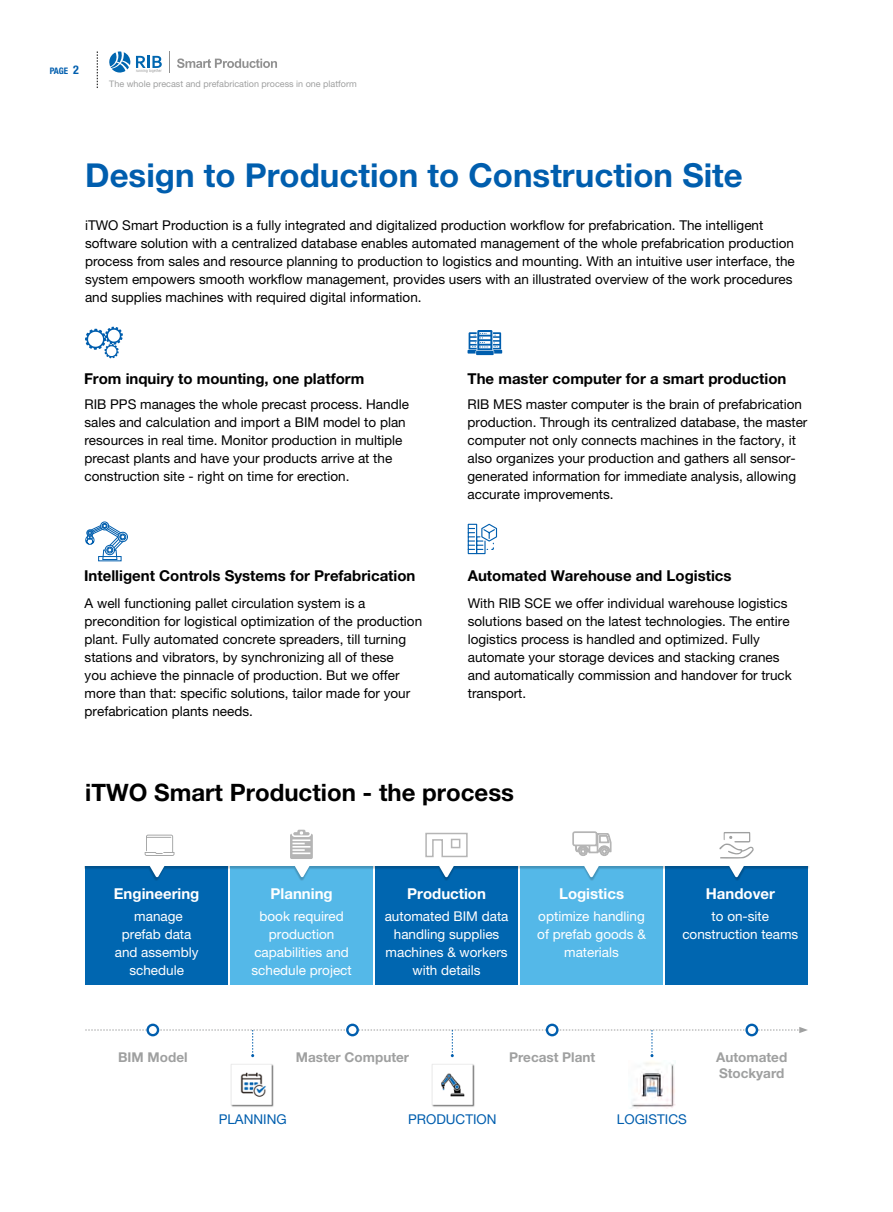
<style>
.page{position:relative;width:893px;height:1212px;background:#fff}
.page>*{position:absolute;margin:0;border:0;box-sizing:border-box;transform-origin:0 0}
.t1{font:700 33px "Helvetica Neue LT Pro";color:#005eae}
.t2{font:700 24px "Helvetica Neue LT Pro";color:#000}
.t3{font:700 15px "Helvetica Neue LT Pro";color:#000}
.t4{font:700 15px "Helvetica Neue LT Pro";color:#fff}
.t5{font:13.5px/18px "Helvetica Neue LT Pro";color:#000}
.t6{font:13.5px/18px "Helvetica Neue LT Pro";color:#fff;text-align:center}
.t7{font:700 13.5px/16.2px "Helvetica Neue LT Pro";color:#9fa0a0}
.t8{font:13.5px "Helvetica Neue LT Pro";color:#005eae}
.t9{font:9px "Helvetica Neue LT Pro";color:#9fa0a0}
.t10{font:700 condensed 9px "Helvetica Neue LT Pro";color:#005eae}
.s1{font-size:12px}
</style>
<div class="page">
<svg style="left:177px;top:58px;width:100px;height:10px"></svg>
<svg style="left:109px;top:51px;width:53px;height:22px"></svg>
<svg style="left:169px;top:51px;width:1px;height:22px"></svg>
<svg style="left:146px;top:1023px;width:13px;height:13px"></svg>
<svg style="left:346px;top:1023px;width:13px;height:13px"></svg>
<svg style="left:546px;top:1023px;width:12px;height:13px"></svg>
<svg style="left:745px;top:1023px;width:13px;height:13px"></svg>
<svg style="left:85px;top:1027px;width:723px;height:30px"></svg>
<div style="left:85px;top:866px;width:143px;height:119px;background:#0066b0"></div>
<div style="left:230px;top:866px;width:143px;height:119px;background:#54b8e8"></div>
<div style="left:375px;top:866px;width:143px;height:119px;background:#0066b0"></div>
<div style="left:520px;top:866px;width:143px;height:119px;background:#54b8e8"></div>
<div style="left:665px;top:866px;width:143px;height:119px;background:#0066b0"></div>
<div style="left:84px;top:858px;width:725px;height:22px;background:#000;opacity:.2"></div>
<svg style="left:149px;top:866px;width:16px;height:11px"></svg>
<svg style="left:439px;top:866px;width:15px;height:11px"></svg>
<svg style="left:584px;top:866px;width:15px;height:11px"></svg>
<div style="left:72px;top:857px;width:759px;height:9px;background:#fff"></div>
<svg style="left:145px;top:835px;width:29px;height:21px"></svg>
<svg style="left:719px;top:832px;width:35px;height:45px"></svg>
<hr style="left:476px;top:351px;width:18px;height:4px;background:#005eae">
<svg style="left:468px;top:330px;width:34px;height:24px"></svg>
<svg style="left:467px;top:523px;width:31px;height:32px"></svg>
<img style="left:631px;top:1062px;width:45px;height:46px">
<img style="left:432px;top:1064px;width:43px;height:43px">
<img style="left:231px;top:1064px;width:43px;height:43px">
<svg style="left:85px;top:327px;width:38px;height:31px"></svg>
<svg style="left:425px;top:832px;width:43px;height:26px"></svg>
<svg style="left:290px;top:830px;width:23px;height:47px"></svg>
<svg style="left:572px;top:831px;width:40px;height:25px"></svg>
<svg style="left:85px;top:521px;width:43px;height:39px"></svg>
<svg style="left:97px;top:51px;width:1px;height:37px"></svg>
<p class="t10" style="left:50px;top:65px;width:31px">PAGE <span class="s1">2</span></p>
<p class="t9" style="left:109px;top:78px;width:249px">The whole precast and prefabrication process in one platform</p>
<h1 class="t1" style="left:85px;top:155px;width:659px">Design to Production to Construction Site</h1>
<p class="t5" style="left:85px;top:216px;width:711px">iTWO Smart Production is a fully integrated and digitalized production workflow for prefabrication. The intelligent software solution with a centralized database enables automated management of the whole prefabrication production process from sales and resource planning to production to logistics and mounting. With an intuitive user interface, the system empowers smooth workflow management, provides users with an illustrated overview of the work procedures and supplies machines with required digital information.</p>
<p class="t3" style="left:84px;top:369px;width:282px">From inquiry to mounting, one platform</p>
<p class="t5" style="left:84px;top:395px;width:326px">RIB PPS manages the whole precast process. Handle sales and calculation and import a BIM model to plan resources in real time. Monitor production in multiple precast plants and have your products arrive at the construction site - right on time for erection.</p>
<p class="t3" style="left:84px;top:567px;width:333px">Intelligent Controls Systems for Prefabrication</p>
<p class="t5" style="left:85px;top:594px;width:339px">A well functioning pallet circulation system is a precondition for logistical optimization of the production plant. Fully automated concrete spreaders, till turning stations and vibrators, by synchronizing all of these<br>you achieve the pinnacle of production. But we offer more than that: specific solutions, tailor made for your prefabrication plants needs.</p>
<p class="t3" style="left:468px;top:369px;width:320px">The master computer for a smart production</p>
<p class="t5" style="left:468px;top:395px;width:341px">RIB MES master computer is the brain of prefabrication production. Through its centralized database, the master computer not only connects machines in the factory, it also organizes your production and gathers all sensor&shy;generated information for immediate analysis, allowing accurate improvements.</p>
<p class="t3" style="left:468px;top:567px;width:265px">Automated Warehouse and Logistics</p>
<p class="t5" style="left:468px;top:594px;width:326px">With RIB SCE we offer individual warehouse logistics solutions based on the latest technologies. The entire logistics process is handled and optimized. Fully automate your storage devices and stacking cranes and automatically commission and handover for truck transport.</p>
<h2 class="t2" style="left:85px;top:777px;width:430px">iTWO Smart Production - the process</h2>
<p class="t4" style="left:114px;top:884px;width:87px">Engineering</p>
<p class="t4" style="left:271px;top:884px;width:64px">Planning</p>
<p class="t4" style="left:407px;top:884px;width:80px">Production</p>
<p class="t4" style="left:559px;top:884px;width:66px">Logistics</p>
<p class="t4" style="left:706px;top:884px;width:71px">Handover</p>
<p class="t6" style="left:115px;top:907px;width:85px">manage prefab data and assembly schedule</p>
<p class="t6" style="left:251px;top:907px;width:102px">book required production capabilities and schedule project</p>
<p class="t6" style="left:385px;top:907px;width:125px">automated BIM data handling supplies machines &amp; workers with details</p>
<p class="t6" style="left:537px;top:907px;width:110px">optimize handling of prefab goods &amp; materials</p>
<p class="t6" style="left:682px;top:907px;width:118px">to on-site construction teams</p>
<p class="t7" style="left:118px;top:1049px;width:71px">BIM Model</p>
<p class="t7" style="left:296px;top:1049px;width:115px">Master Computer</p>
<p class="t7" style="left:509px;top:1049px;width:88px">Precast Plant</p>
<p class="t7" style="left:716px;top:1049px;width:72px">Automated<br>Stockyard</p>
<p class="t8" style="left:408px;top:1111px;width:90px">PRODUCTION</p>
<p class="t8" style="left:219px;top:1111px;width:69px">PLANNING</p>
<p class="t8" style="left:617px;top:1111px;width:71px">LOGISTICS</p>
</div>
